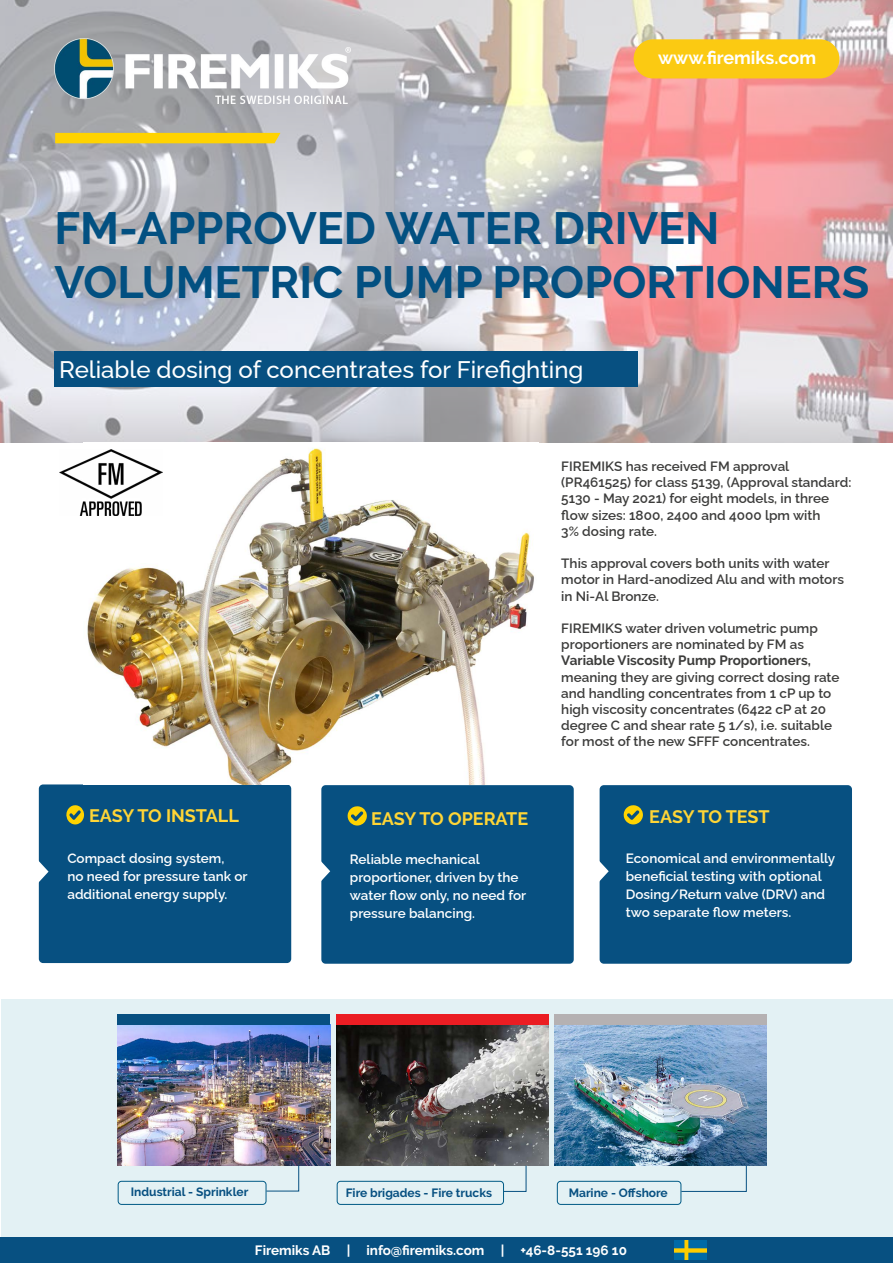
<style>
.page{position:relative;width:893px;height:1263px;background:#fff}
.page>*{position:absolute;margin:0;border:0;box-sizing:border-box;transform-origin:0 0}
.t1{font:700 45px/54px "Raleway";color:#025081}
.t2{font:500 24px "Raleway";color:#fff}
.t3{font:700 18px "Raleway";letter-spacing:-.005em;color:#ffd536}
.t4{font:700 18px "Raleway";color:#fff}
.t5{font:600 13.5px/16.2px "Raleway";color:#3c3c3b}
.t6{font:600 13.5px/18px "Raleway";color:#fff}
.t7{font:700 13.5px "Raleway";color:#fff}
.t8{font:700 13.5px "Raleway";color:#3c3c3b}
.t9{font:700 12px "Raleway";color:#075081}
</style>
<div class="page">
<div style="left:321px;top:785px;width:253px;height:179px;background:#075081;border-radius:4px"></div>
<div style="left:600px;top:785px;width:252px;height:179px;background:#075081;border-radius:4px"></div>
<div style="left:39px;top:784px;width:252px;height:179px;background:#075081;border-radius:4px"></div>
<svg style="left:38px;top:859px;width:11px;height:25px"></svg>
<svg style="left:599px;top:858px;width:10px;height:26px"></svg>
<svg style="left:321px;top:858px;width:9px;height:26px"></svg>
<img style="left:0;top:0;width:892px;height:442px">
<div style="left:1px;top:999px;width:892px;height:238px;background:#e3f1f4"></div>
<img style="left:336px;top:1025px;width:213px;height:140px">
<img style="left:118px;top:1025px;width:212px;height:140px">
<img style="left:554px;top:1025px;width:213px;height:140px">
<div style="left:55px;top:133px;width:225px;height:10px;background:#ffd300"></div>
<div style="left:54px;top:351px;width:584px;height:35px;background:#075081"></div>
<img style="left:54px;top:39px;width:296px;height:65px">
<div style="left:634px;top:39px;width:205px;height:39px;background:#fbca12;border-radius:20px"></div>
<div style="left:0;top:1237px;width:893px;height:26px;background:#075081"></div>
<svg style="left:623px;top:805px;width:20px;height:19px"></svg>
<svg style="left:347px;top:806px;width:20px;height:19px"></svg>
<svg style="left:66px;top:805px;width:18px;height:19px"></svg>
<svg style="left:266px;top:1165px;width:33px;height:27px"></svg>
<svg style="left:503px;top:1165px;width:24px;height:27px"></svg>
<svg style="left:681px;top:1165px;width:66px;height:27px"></svg>
<div style="left:118px;top:1181px;width:148px;height:24px;border:1px solid #005a85;border-radius:3px"></div>
<div style="left:557px;top:1181px;width:124px;height:24px;border:1px solid #005a85;border-radius:3px"></div>
<div style="left:337px;top:1181px;width:167px;height:24px;border:1px solid #005a85;border-radius:3px"></div>
<div style="left:118px;top:1015px;width:212px;height:10px;background:#075081"></div>
<div style="left:336px;top:1015px;width:213px;height:10px;background:#eb1d23"></div>
<div style="left:554px;top:1015px;width:213px;height:10px;background:#b5b1b2"></div>
<img style="left:674px;top:1240px;width:32px;height:19px">
<img style="left:86px;top:448px;width:448px;height:336px">
<img style="left:60px;top:449px;width:103px;height:66px">
<h3 class="t4" style="left:658px;top:47px;width:160px">www.firemiks.com</h3>
<h1 class="t1" style="left:54px;top:202px;width:817px">FM-APPROVED WATER DRIVEN<br>VOLUMETRIC PUMP PROPORTIONERS</h1>
<h2 class="t2" style="left:59px;top:350px;width:526px">Reliable dosing of concentrates for Firefighting</h2>
<p class="t5" style="left:561px;top:456px;width:292px">FIREMIKS has received FM approval (PR461525) for class 5139, (Approval standard:<br>5130 - May 2021) for eight models, in three flow sizes: 1800, 2400 and 4000 lpm with<br>3% dosing rate.</p>
<p class="t5" style="left:561px;top:554px;width:284px">This approval covers both units with water motor in Hard-anodized Alu and with motors in Ni-Al Bronze.</p>
<p class="t5" style="left:561px;top:618px;width:258px">FIREMIKS water driven volumetric pump proportioners are nominated by FM as</p>
<p class="t8" style="left:561px;top:653px;width:251px">Variable Viscosity Pump Proportioners,</p>
<p class="t5" style="left:561px;top:667px;width:280px">meaning they are giving correct dosing rate and handling concentrates from 1 cP up to high viscosity concentrates (6422 cP at 20 degree C and shear rate 5 1/s), i.e. suitable for most of the new SFFF concentrates.</p>
<h3 class="t3" style="left:89px;top:805px;width:151px">EASY TO INSTALL</h3>
<h3 class="t3" style="left:371px;top:808px;width:159px">EASY TO OPERATE</h3>
<h3 class="t3" style="left:649px;top:807px;width:122px">EASY TO TEST</h3>
<p class="t6" style="left:67px;top:848px;width:182px">Compact dosing system,<br>no need for pressure tank or additional energy supply.</p>
<p class="t6" style="left:350px;top:848px;width:178px">Reliable mechanical proportioner, driven by the water flow only, no need for pressure balancing.</p>
<p class="t6" style="left:626px;top:848px;width:211px">Economical and environmentally beneficial testing with optional<br>Dosing/Return valve (DRV) and two separate flow meters.</p>
<p class="t9" style="left:131px;top:1184px;width:119px">Industrial - Sprinkler</p>
<p class="t9" style="left:346px;top:1186px;width:148px">Fire brigades - Fire trucks</p>
<p class="t9" style="left:569px;top:1186px;width:100px">Marine - Offshore</p>
<p class="t7" style="left:255px;top:1242px;width:373px">Firemiks AB | info@firemiks.com | +46-8-551 196 10</p>
</div>
